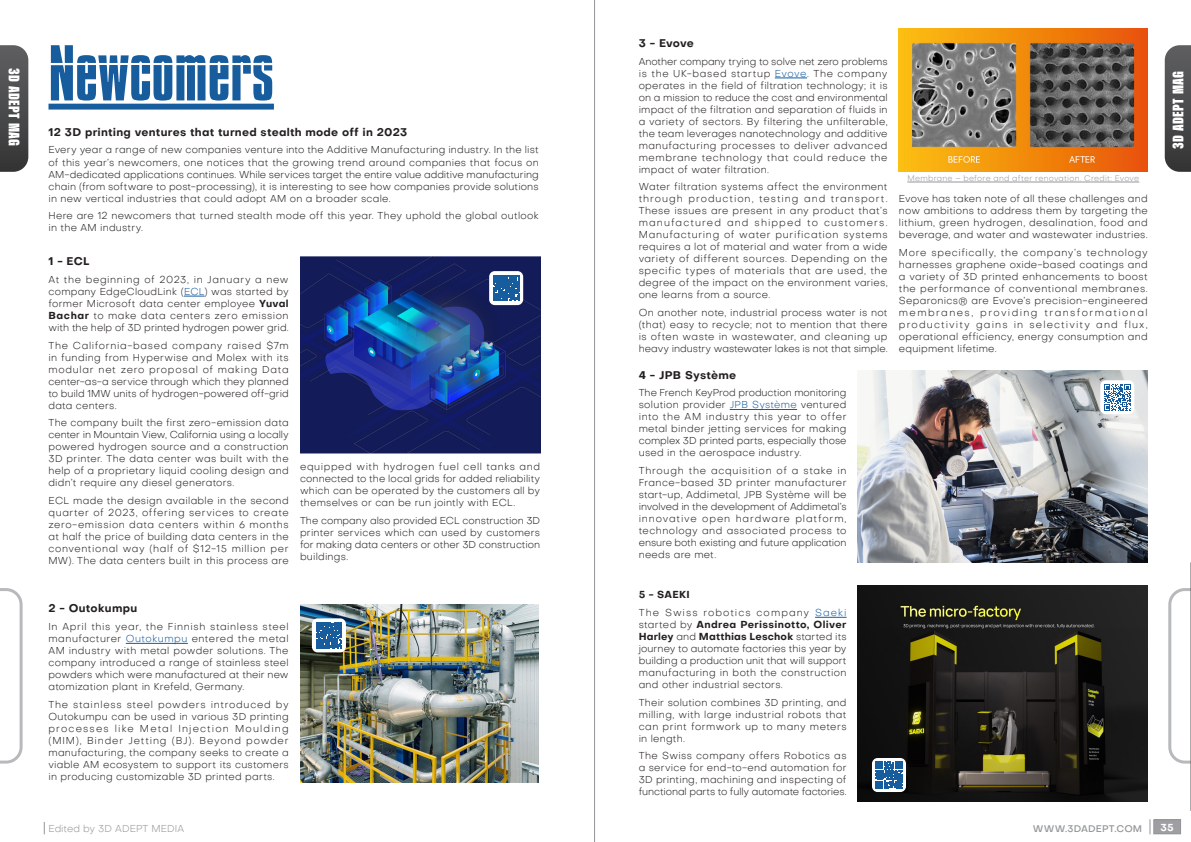
<style>
.page{position:relative;width:1191px;height:842px;background:#fff}
.page>*{position:absolute;margin:0;border:0;box-sizing:border-box;transform-origin:0 0}
.Body_Text_Black_1{font:68px "Impossible 0";color:#175d9e}
.t1{font:16px "Acumin Variable Concept";letter-spacing:-.215em;color:#fff}
.style_ymar_de_paragr{font:700 11px "Objective";letter-spacing:.02em;color:#231f20}
.style_ymar_de_paragr-2{font:300 10px/12px "Objective";letter-spacing:.02em;color:#231f20;text-align:justify}
.t2{font:300 10px "Objective";color:#949699}
.style_ymar_de_paragr-3{font:700 10px "Objective";letter-spacing:.03em;color:#231f20}
.t3{font:700 10px "Objective";color:#fff}
.t4{font:500 9.5px "Objective";letter-spacing:.01em;color:#949699}
.style_ymar_de_paragr-4{font:300 8px "Objective";letter-spacing:.03em;color:#939598}
.s1{color:#175d9e}
.s2{font-weight:700}
</style>
<div class="page">
<svg style="left:44px;top:822px;width:1px;height:12px"></svg>
<svg style="left:1164px;top:45px;width:27px;height:127px;background:#545556"></svg>
<svg style="left:0;top:45px;width:28px;height:127px;background:#4e4f50"></svg>
<svg style="left:0;top:588px;width:23px;height:176px"></svg>
<svg style="left:1168px;top:588px;width:22px;height:176px"></svg>
<hr style="left:1190px;top:563px;width:1px;height:247px;background:#57585a">
<div style="left:1153px;top:820px;width:27px;height:14px;background:#9d9fa2"></div>
<div style="left:1153px;top:819px;width:28px;height:15px;border:1px solid #939598"></div>
<svg style="left:1149px;top:819px;width:1px;height:15px"></svg>
<div style="left:48px;top:104px;width:226px;height:6px;background:#175d9e"></div>
<svg style="left:184px;top:296px;width:20px;height:1px"></svg>
<img style="left:300px;top:257px;width:240px;height:197px">
<hr style="left:126px;top:643px;width:62px;height:1px;background:#175d9e">
<img style="left:300px;top:604px;width:239px;height:179px">
<hr style="left:775px;top:78px;width:32px;height:1px;background:#175d9e">
<img style="left:899px;top:28px;width:248px;height:144px">
<hr style="left:729px;top:409px;width:68px;height:1px;background:#175d9e">
<img style="left:857px;top:370px;width:290px;height:192px">
<hr style="left:815px;top:617px;width:31px;height:1px;background:#175d9e">
<img style="left:857px;top:585px;width:290px;height:216px">
<div style="left:872px;top:758px;width:34px;height:34px;background:#fff;border-radius:6px"></div>
<svg style="left:875px;top:761px;width:28px;height:28px"></svg>
<div style="left:1100px;top:380px;width:34px;height:34px;background:#fff;border-radius:6px"></div>
<svg style="left:1104px;top:384px;width:26px;height:27px"></svg>
<hr style="left:907px;top:182px;width:232px;height:1px;background:#939598">
<div style="left:312px;top:618px;width:34px;height:34px;background:#fff;border-radius:6px"></div>
<svg style="left:316px;top:622px;width:26px;height:26px"></svg>
<div style="left:489px;top:271px;width:34px;height:34px;background:#fff;border-radius:6px"></div>
<svg style="left:493px;top:275px;width:26px;height:26px"></svg>
<hr style="left:594px;top:0;width:1px;height:842px;background:#939598">
<h2 class="t1" style="left:25px;top:68px;width:83px;rotate:90deg">3DADEPT MAG</h2>
<p class="Body_Text_Black_1" style="left:48px;top:34px;width:227px">Newcomers</p>
<p class="style_ymar_de_paragr" style="left:48px;top:124px;width:360px">12 3D printing ventures that turned stealth mode off in 2023</p>
<p class="style_ymar_de_paragr-2" style="left:48px;top:144px;width:492px">Every year a range of new companies venture into the Additive Manufacturing industry. In the list of this year’s newcomers, one notices that the growing trend around companies that focus on AM-dedicated applications continues. While services target the entire value additive manufacturing chain (from software to post-processing), it is interesting to see how companies provide solutions in new vertical industries that could adopt AM on a broader scale.</p>
<p class="style_ymar_de_paragr-2" style="left:48px;top:210px;width:492px">Here are 12 newcomers that turned stealth mode off this year. They uphold the global outlook in the AM industry.</p>
<p class="style_ymar_de_paragr" style="left:48px;top:253px;width:43px">1 - ECL</p>
<p class="style_ymar_de_paragr-2" style="left:48px;top:273px;width:242px">At the beginning of 2023, in January a new company EdgeCloudLink (<span class="s1">ECL</span>) was started by former Microsoft data center employee <span class="s2">Yuval Bachar</span> to make data centers zero emission with the help of 3D printed hydrogen power grid.</p>
<p class="style_ymar_de_paragr-2" style="left:48px;top:339px;width:242px">The California-based company raised $7m in funding from Hyperwise and Molex with its modular net zero proposal of making Data center-as-a service through which they planned to build 1MW units of hydrogen-powered off-grid data centers.</p>
<p class="style_ymar_de_paragr-2" style="left:48px;top:417px;width:242px">The company built the first zero-emission data center in Mountain View, California using a locally powered hydrogen source and a construction 3D printer. The data center was built with the help of a proprietary liquid cooling design and didn’t require any diesel generators.</p>
<p class="style_ymar_de_paragr-2" style="left:48px;top:494px;width:242px">ECL made the design available in the second quarter of 2023, offering services to create zero-emission data centers within 6 months at half the price of building data centers in the conventional way (half of $12-15 million per MW). The data centers built in this process are</p>
<p class="style_ymar_de_paragr-2" style="left:300px;top:460px;width:242px">equipped with hydrogen fuel cell tanks and connected to the local grids for added reliability which can be operated by the customers all by themselves or can be run jointly with ECL.</p>
<p class="style_ymar_de_paragr-2" style="left:300px;top:514px;width:242px">The company also provided ECL construction 3D printer services which can used by customers for making data centers or other 3D construction buildings.</p>
<p class="style_ymar_de_paragr" style="left:48px;top:601px;width:90px">2 - Outokumpu</p>
<p class="style_ymar_de_paragr-2" style="left:48px;top:620px;width:242px">In April this year, the Finnish stainless steel manufacturer <span class="s1">Outokumpu</span> entered the metal AM industry with metal powder solutions. The company introduced a range of stainless steel powders which were manufactured at their new atomization plant in Krefeld, Germany.</p>
<p class="style_ymar_de_paragr-2" style="left:48px;top:698px;width:242px">The stainless steel powders introduced by Outokumpu can be used in various 3D printing processes like Metal Injection Moulding (MIM), Binder Jetting (BJ). Beyond powder manufacturing, the company seeks to create a viable AM ecosystem to support its customers in producing customizable 3D printed parts.</p>
<p class="style_ymar_de_paragr" style="left:639px;top:35px;width:57px">3 - Evove</p>
<p class="style_ymar_de_paragr-2" style="left:639px;top:55px;width:250px">Another company trying to solve net zero problems is the UK-based startup <span class="s1">Evove</span>. The company operates in the field of filtration technology; it is on a mission to reduce the cost and environmental impact of the filtration and separation of fluids in a variety of sectors. By filtering the unfilterable, the team leverages nanotechnology and additive manufacturing processes to deliver advanced membrane technology that could reduce the impact of water filtration.</p>
<p class="style_ymar_de_paragr-2" style="left:639px;top:181px;width:250px">Water filtration systems affect the environment through production, testing and transport.<br>These issues are present in any product that’s manufactured and shipped to customers.<br>Manufacturing of water purification systems requires a lot of material and water from a wide variety of different sources. Depending on the specific types of materials that are used, the degree of the impact on the environment varies, one learns from a source.</p>
<p class="style_ymar_de_paragr-2" style="left:639px;top:306px;width:250px">On another note, industrial process water is not (that) easy to recycle; not to mention that there is often waste in wastewater, and cleaning up heavy industry wastewater lakes is not that simple.</p>
<p class="style_ymar_de_paragr" style="left:639px;top:367px;width:99px">4 - JPB Système</p>
<p class="style_ymar_de_paragr-2" style="left:639px;top:387px;width:209px">The French KeyProd production monitoring solution provider <span class="s1">JPB Système</span> ventured into the AM industry this year to offer metal binder jetting services for making complex 3D printed parts, especially those used in the aerospace industry.</p>
<p class="style_ymar_de_paragr-2" style="left:639px;top:464px;width:209px">Through the acquisition of a stake in France-based 3D printer manufacturer start-up, Addimetal, JPB Système will be involved in the development of Addimetal’s innovative open hardware platform, technology and associated process to ensure both existing and future application needs are met.</p>
<p class="style_ymar_de_paragr-3" style="left:639px;top:588px;width:53px">5 - SAEKI</p>
<p class="style_ymar_de_paragr-2" style="left:639px;top:606px;width:209px">The Swiss robotics company <span class="s1">Saeki </span>started by <span class="s2">Andrea Perissinotto, Oliver Harley</span> and <span class="s2">Matthias Leschok</span> started its journey to automate factories this year by building a production unit that will support manufacturing in both the construction and other industrial sectors.</p>
<p class="style_ymar_de_paragr-2" style="left:639px;top:696px;width:209px">Their solution combines 3D printing, and milling, with large industrial robots that can print formwork up to many meters in length.</p>
<p class="style_ymar_de_paragr-2" style="left:639px;top:750px;width:209px">The Swiss company offers Robotics as a service for end-to-end automation for 3D printing, machining and inspecting of functional parts to fully automate factories.</p>
<p class="style_ymar_de_paragr-4" style="left:907px;top:173px;width:233px">Membrane – before and after renovation. Credit: Evove</p>
<p class="style_ymar_de_paragr-2" style="left:899px;top:193px;width:250px">Evove has taken note of all these challenges and now ambitions to address them by targeting the lithium, green hydrogen, desalination, food and beverage, and water and wastewater industries.</p>
<p class="style_ymar_de_paragr-2" style="left:899px;top:246px;width:250px">More specifically, the company’s technology harnesses graphene oxide-based coatings and a variety of 3D printed enhancements to boost the performance of conventional membranes.<br>Separonics® are Evove’s precision-engineered membranes, providing transformational productivity gains in selectivity and flux, operational efficiency, energy consumption and equipment lifetime.</p>
<p class="t2" style="left:48px;top:822px;width:137px">Edited by 3D ADEPT MEDIA</p>
<p class="t4" style="left:1032px;top:822px;width:111px">WWW.3DADEPT.COM</p>
<h2 class="t1" style="left:1167px;top:149px;width:83px;rotate:-90deg">3DADEPT MAG</h2>
<p class="t3" style="left:1160px;top:820px;width:15px">35</p>
</div>
